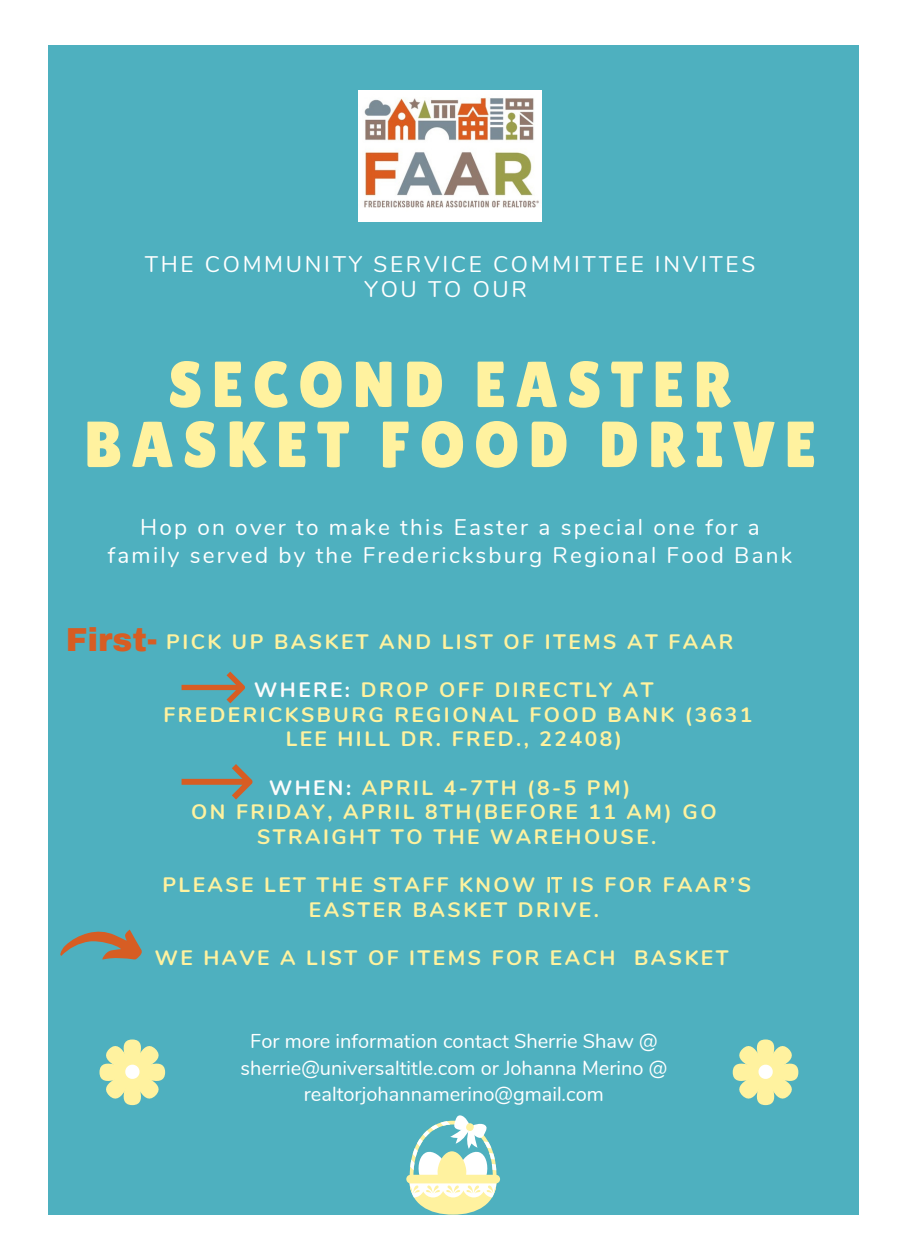
<style>
.page{position:relative;width:900px;height:1260px;background:#fff}
.page>*{position:absolute;margin:0;border:0;box-sizing:border-box;transform-origin:0 0}
.t1{font:65px/60px "Lilita One";letter-spacing:.14em;color:#fff29f;text-align:center}
.t2{font:900 32.5px "Archivo";color:#d75d23}
.t3{font:22.5px/28px "Nunito";letter-spacing:.1em;color:#fff;text-align:center}
.t4{font:22.5px/24.5px "Nunito";letter-spacing:.12em;color:#fff;text-align:center}
.t5{font:700 20.75px/24.2px "Nunito";letter-spacing:.12em;color:#fff29f;text-align:center}
.t6{font:20px/26.8px "Nunito";color:#fff;text-align:center}
.s1{color:#fdfcfb}
.s2{font-family:"Nirmala UI";font-weight:300}
</style>
<div class="page">
<div style="left:49px;top:45px;width:810px;height:1170px;background:#4eb0bf"></div>
<svg style="left:406px;top:1115px;width:94px;height:100px"></svg>
<svg style="left:100px;top:1040px;width:65px;height:65px"></svg>
<svg style="left:733px;top:1040px;width:65px;height:65px"></svg>
<img style="left:358px;top:90px;width:184px;height:131px">
<svg style="left:60px;top:930px;width:82px;height:30px"></svg>
<svg style="left:182px;top:764px;width:71px;height:36px"></svg>
<svg style="left:182px;top:672px;width:63px;height:31px"></svg>
<p class="t4" style="left:145px;top:253px;width:612px">THE COMMUNITY SERVICE COMMITTEE INVITES<br>YOU TO OUR</p>
<p class="t1" style="left:83px;top:354px;width:735px">SECOND EASTER<br>BASKET FOOD DRIVE</p>
<p class="t3" style="left:108px;top:514px;width:686px">Hop on over to make this Easter a special one for a family served by the Fredericksburg Regional Food Bank</p>
<p class="t2" style="left:66px;top:622px;width:94px">First-</p>
<p class="t5" style="left:166px;top:630px;width:569px">PICK UP BASKET AND LIST OF ITEMS AT FAAR</p>
<p class="t5" style="left:164px;top:679px;width:590px"><span class="s1">WHERE:</span> DROP OFF DIRECTLY AT<br>FREDERICKSBURG REGIONAL FOOD BANK (3631<br>LEE HILL DR. FRED., 22408)</p>
<p class="t5" style="left:191px;top:776px;width:527px"><span class="s1">WHEN:</span> APRIL 4-7TH (8-5 PM)<br>ON FRIDAY, APRIL 8TH(BEFORE 11 AM) GO<br>STRAIGHT TO THE WAREHOUSE.</p>
<p class="t5" style="left:162px;top:873px;width:590px">PLEASE LET THE STAFF KNOW <span class="s2">IT</span> IS FOR FAAR’S<br>EASTER BASKET DRIVE.</p>
<p class="t5" style="left:155px;top:946px;width:575px">WE HAVE A LIST OF ITEMS FOR EACH BASKET</p>
<p class="t6" style="left:241px;top:1028px;width:428px">For more information contact Sherrie Shaw @ sherrie@universaltitle.com or Johanna Merino @ realtorjohannamerino@gmail.com</p>
</div>
